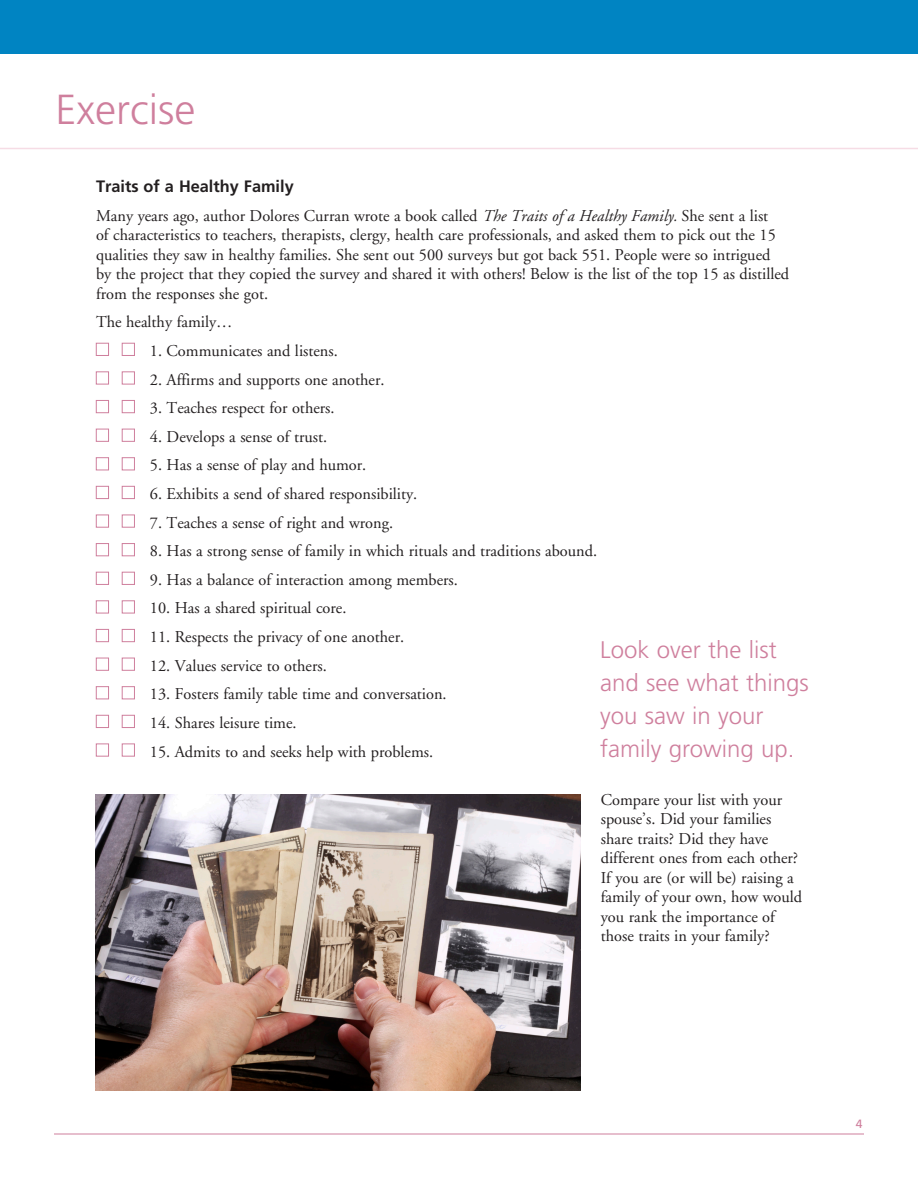
<style>
.page{position:relative;width:918px;height:1188px;background:#fff}
.page>*{position:absolute;margin:0;border:0;box-sizing:border-box;transform-origin:0 0}
.t1{font:300 42px "Frutiger";color:#cf7f9d}
.t2{font:300 24px/33px "Frutiger LT Std";color:#cf7f9d}
.t3{font:16.5px/19.5px "Adobe Garamond";color:#231f20}
.t4{font:700 16.5px "Frutiger";color:#231f20}
.t5{font:12px "Frutiger";color:#cf7f9d}
.s1{font-style:italic}
</style>
<div class="page">
<img style="left:96px;top:794px;width:485px;height:297px">
<hr style="left:54px;top:1134px;width:810px;height:1px;background:#cf7f9d">
<hr style="left:0;top:148px;width:918px;height:1px;background:#f6dce5">
<div style="left:0;top:0;width:918px;height:54px;background:#0084c2"></div>
<div style="left:96px;top:343px;width:13px;height:13px;border:1px solid #cf7f9d"></div>
<div style="left:96px;top:371px;width:13px;height:13px;border:1px solid #cf7f9d"></div>
<div style="left:96px;top:400px;width:13px;height:13px;border:1px solid #cf7f9d"></div>
<div style="left:96px;top:429px;width:13px;height:13px;border:1px solid #cf7f9d"></div>
<div style="left:96px;top:457px;width:13px;height:13px;border:1px solid #cf7f9d"></div>
<div style="left:96px;top:486px;width:13px;height:13px;border:1px solid #cf7f9d"></div>
<div style="left:96px;top:515px;width:13px;height:13px;border:1px solid #cf7f9d"></div>
<div style="left:96px;top:543px;width:13px;height:13px;border:1px solid #cf7f9d"></div>
<div style="left:96px;top:572px;width:13px;height:13px;border:1px solid #cf7f9d"></div>
<div style="left:96px;top:600px;width:13px;height:13px;border:1px solid #cf7f9d"></div>
<div style="left:96px;top:629px;width:13px;height:13px;border:1px solid #cf7f9d"></div>
<div style="left:96px;top:658px;width:13px;height:13px;border:1px solid #cf7f9d"></div>
<div style="left:96px;top:686px;width:13px;height:13px;border:1px solid #cf7f9d"></div>
<div style="left:96px;top:715px;width:13px;height:13px;border:1px solid #cf7f9d"></div>
<div style="left:96px;top:744px;width:13px;height:13px;border:1px solid #cf7f9d"></div>
<div style="left:122px;top:343px;width:13px;height:13px;border:1px solid #cf7f9d"></div>
<div style="left:122px;top:371px;width:13px;height:13px;border:1px solid #cf7f9d"></div>
<div style="left:122px;top:400px;width:13px;height:13px;border:1px solid #cf7f9d"></div>
<div style="left:122px;top:429px;width:13px;height:13px;border:1px solid #cf7f9d"></div>
<div style="left:122px;top:457px;width:13px;height:13px;border:1px solid #cf7f9d"></div>
<div style="left:122px;top:486px;width:13px;height:13px;border:1px solid #cf7f9d"></div>
<div style="left:122px;top:515px;width:13px;height:13px;border:1px solid #cf7f9d"></div>
<div style="left:122px;top:543px;width:13px;height:13px;border:1px solid #cf7f9d"></div>
<div style="left:122px;top:572px;width:13px;height:13px;border:1px solid #cf7f9d"></div>
<div style="left:122px;top:600px;width:13px;height:13px;border:1px solid #cf7f9d"></div>
<div style="left:122px;top:629px;width:13px;height:13px;border:1px solid #cf7f9d"></div>
<div style="left:122px;top:658px;width:13px;height:13px;border:1px solid #cf7f9d"></div>
<div style="left:122px;top:686px;width:13px;height:13px;border:1px solid #cf7f9d"></div>
<div style="left:122px;top:715px;width:13px;height:13px;border:1px solid #cf7f9d"></div>
<div style="left:122px;top:744px;width:13px;height:13px;border:1px solid #cf7f9d"></div>
<p class="t1" style="left:56px;top:85px;width:141px">Exercise</p>
<p class="t4" style="left:96px;top:177px;width:199px">Traits of a Healthy Family</p>
<p class="t3" style="left:96px;top:206px;width:695px">Many years ago, author Dolores Curran wrote a book called <span class="s1">The Traits of a Healthy Family.</span> She sent a list<br>of characteristics to teachers, therapists, clergy, health care professionals, and asked them to pick out the 15 qualities they saw in healthy families. She sent out 500 surveys but got back 551. People were so intrigued by the project that they copied the survey and shared it with others! Below is the list of the top 15 as distilled from the responses she got.</p>
<p class="t3" style="left:96px;top:313px;width:138px">The healthy family…</p>
<p class="t3" style="left:150px;top:341px;width:190px">1. Communicates and listens.</p>
<p class="t3" style="left:150px;top:370px;width:236px">2. Affirms and supports one another.</p>
<p class="t3" style="left:150px;top:399px;width:186px">3. Teaches respect for others.</p>
<p class="t3" style="left:150px;top:427px;width:179px">4. Develops a sense of trust.</p>
<p class="t3" style="left:150px;top:456px;width:218px">5. Has a sense of play and humor.</p>
<p class="t3" style="left:150px;top:484px;width:269px">6. Exhibits a send of shared responsibility.</p>
<p class="t3" style="left:150px;top:513px;width:245px">7. Teaches a sense of right and wrong.</p>
<p class="t3" style="left:150px;top:542px;width:449px">8. Has a strong sense of family in which rituals and traditions abound.</p>
<p class="t3" style="left:150px;top:570px;width:310px">9. Has a balance of interaction among members.</p>
<p class="t3" style="left:150px;top:599px;width:198px">10. Has a shared spiritual core.</p>
<p class="t3" style="left:150px;top:628px;width:256px">11. Respects the privacy of one another.</p>
<p class="t3" style="left:150px;top:656px;width:178px">12. Values service to others.</p>
<p class="t3" style="left:150px;top:685px;width:298px">13. Fosters family table time and conversation.</p>
<p class="t3" style="left:150px;top:713px;width:148px">14. Shares leisure time.</p>
<p class="t3" style="left:150px;top:742px;width:285px">15. Admits to and seeks help with problems.</p>
<p class="t3" style="left:601px;top:790px;width:203px">Compare your list with your spouse’s. Did your families share traits? Did they have different ones from each other?<br>If you are (or will be) raising a family of your own, how would you rank the importance of those traits in your family?</p>
<p class="t2" style="left:600px;top:634px;width:210px">Look over the list and see what things you saw in your family growing up.</p>
<p class="t5" style="left:856px;top:1117px;width:8px">4</p>
</div>
